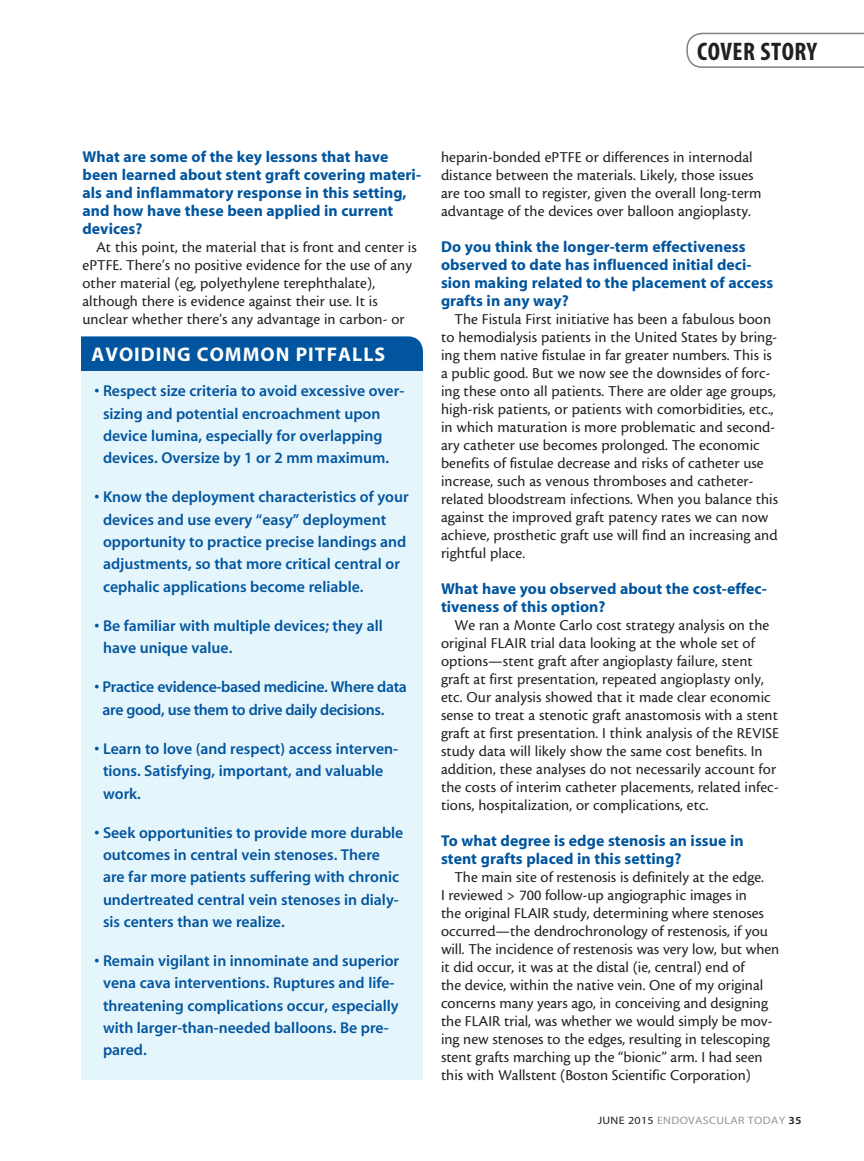
<style>
.page{position:relative;width:864px;height:1161px;background:#fff}
.page>*{position:absolute;margin:0;border:0;box-sizing:border-box;transform-origin:0 0}
.t1{font:25.5px "Myriad MM 700 300";letter-spacing:.02em;color:#231f20}
.subhead{font:19.8px "Myriad MM 700 600";letter-spacing:.05em;color:#fff}
.body{font:15.75px/18px "Cronos MM 408 10";letter-spacing:.005em;color:#231f20}
.body-2{font:15.75px/22.4px "Myriad MM 565 600";color:#01559f}
.subhead_question{font:15.75px/18px "Myriad MM 700 600";letter-spacing:.005em;color:#01559f}
.body-3{font:15.75px/22.4px "Myriad MM 565 600";letter-spacing:-.02em;color:#01559f}
.t2{font:10.8px "Myriad MM 400 600";letter-spacing:.025em;color:#939598;scale:1.11 1}
.s1{color:#231f20}
.s2{font-family:"Myriad MM 565 600";color:#231f20}
</style>
<div class="page">
<svg style="left:686px;top:33px;width:178px;height:35px"></svg>
<div style="left:81px;top:371px;width:342px;height:709px;background:#e5f5fc"></div>
<div style="left:81px;top:336px;width:342px;height:35px;background:#01559f"></div>
<h1 class="t1" style="left:697px;top:39px;width:122px">COVER STORY</h1>
<p class="subhead_question" style="left:82px;top:149px;width:340px">What are some of the key lessons that have been learned about stent graft covering materi&shy;als and inflammatory response in this setting, and how have these been applied in current devices?</p>
<p class="body" style="left:82px;top:238px;width:336px;text-indent:14px">At this point, the material that is front and center is ePTFE. There’s no positive evidence for the use of any other material (eg, polyethylene terephthalate), although there is evidence against their use. It is unclear whether there’s any advantage in carbon- or</p>
<p class="subhead" style="left:91px;top:345px;width:295px">AVOIDING COMMON PITFALLS</p>
<p class="body-2" style="left:103px;top:381px;width:303px;text-indent:-9px">• Respect size criteria to avoid excessive over&shy;sizing and potential encroachment upon device lumina, especially for overlapping devices. Oversize by 1 or 2 mm maximum.</p>
<p class="body-2" style="left:103px;top:487px;width:307px;text-indent:-9px">• Know the deployment characteristics of your devices and use every “easy” deployment opportunity to practice precise landings and adjustments, so that more critical central or cephalic applications become reliable.</p>
<p class="body-2" style="left:103px;top:615px;width:281px;text-indent:-9px">• Be familiar with multiple devices; they all have unique value.</p>
<p class="body-3" style="left:102px;top:677px;width:306px;text-indent:-8px">• Practice evidence-based medicine. Where data are good, use them to drive daily decisions.</p>
<p class="body-2" style="left:103px;top:738px;width:297px;text-indent:-9px">• Learn to love (and respect) access interven&shy;tions. Satisfying, important, and valuable work.</p>
<p class="body-2" style="left:103px;top:822px;width:302px;text-indent:-9px">• Seek opportunities to provide more durable outcomes in central vein stenoses. There are far more patients suffering with chronic undertreated central vein stenoses in dialy&shy;sis centers than we realize.</p>
<p class="body-2" style="left:103px;top:950px;width:298px;text-indent:-9px">• Remain vigilant in innominate and superior vena cava interventions. Ruptures and life&shy;threatening complications occur, especially with larger-than-needed balloons. Be pre&shy;pared.</p>
<p class="body" style="left:441px;top:148px;width:322px">heparin-bonded ePTFE or differences in internodal distance between the materials. Likely, those issues are too small to register, given the overall long-term advantage of the devices over balloon angioplasty.</p>
<p class="subhead_question" style="left:441px;top:239px;width:334px">Do you think the longer-term effectiveness observed to date has influenced initial deci&shy;sion making related to the placement of access grafts in any way?</p>
<p class="body" style="left:441px;top:310px;width:339px;text-indent:14px">The Fistula First initiative has been a fabulous boon to hemodialysis patients in the United States by bring&shy;ing them native fistulae in far greater numbers. This is a public good. But we now see the downsides of forc&shy;ing these onto all patients. There are older age groups, high-risk patients, or patients with comorbidities, etc., in which maturation is more problematic and second&shy;ary catheter use becomes prolonged. The economic benefits of fistulae decrease and risks of catheter use increase, such as venous thromboses and catheter&shy;related bloodstream infections. When you balance this against the improved graft patency rates we can now achieve, prosthetic graft use will find an increasing and rightful place.</p>
<p class="subhead_question" style="left:441px;top:581px;width:327px">What have you observed about the cost-effec&shy;tiveness of this option?</p>
<p class="body" style="left:441px;top:616px;width:340px;text-indent:14px">We ran a Monte Carlo cost strategy analysis on the original FLAIR trial data looking at the whole set of options—stent graft after angioplasty failure, stent graft at first presentation, repeated angioplasty only, etc. Our analysis showed that it made clear economic sense to treat a stenotic graft anastomosis with a stent graft at first presentation. I think analysis of the REVISE study data will likely show the same cost benefits. In addition, these analyses do not necessarily account for the costs of interim catheter placements, related infec&shy;tions, hospitalization, or complications, etc.</p>
<p class="subhead_question" style="left:441px;top:833px;width:304px">To what degree is edge stenosis an issue in stent grafts placed in this setting?</p>
<p class="body" style="left:441px;top:868px;width:340px;text-indent:14px">The main site of restenosis is definitely at the edge.<br>I reviewed &gt; 700 follow-up angiographic images in<br>the original FLAIR study, determining where stenoses occurred—the dendrochronology of restenosis, if you will. The incidence of restenosis was very low, but when it did occur, it was at the distal (ie, central) end of<br>the device, within the native vein. One of my original concerns many years ago, in conceiving and designing the FLAIR trial, was whether we would simply be mov&shy;ing new stenoses to the edges, resulting in telescoping stent grafts marching up the “bionic” arm. I had seen this with Wallstent (Boston Scientific Corporation)</p>
<p class="t2" style="left:598px;top:1115px;width:185px"><span class="s1">JUNE 2015</span> ENDOVASCULAR TODAY <span class="s2">35</span></p>
</div>
